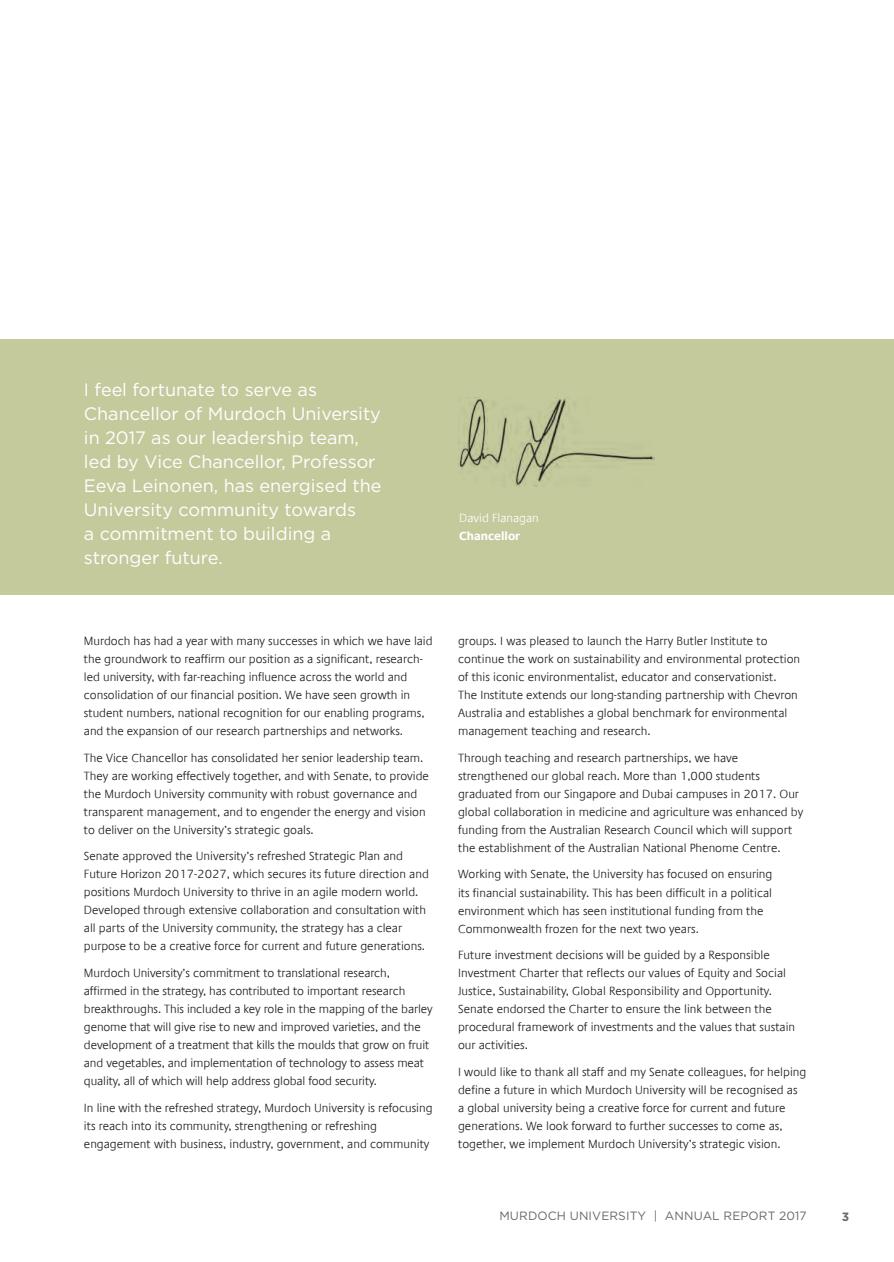
<style>
.page{position:relative;width:894px;height:1262px;background:#fff}
.page>*{position:absolute;margin:0;border:0;box-sizing:border-box;transform-origin:0 0}
.t1{font:18px/24px "Gotham";color:#fff}
.t2{font:300 12px/18px "Praxis Com";color:#231f20}
.t3{font:12px "Gotham";letter-spacing:.01em;color:#64696d}
.t4{font:300 12px "Praxis Com";color:#fff}
.t5{font:700 12px "Praxis Com";color:#fff}
.t6{font:700 12px "Gotham";color:#64696d}
</style>
<div class="page">
<div style="left:0;top:339px;width:894px;height:255px;background:#c5ca9d"></div>
<img style="left:459px;top:397px;width:195px;height:90px">
<h1 class="t1" style="left:84px;top:377px;width:299px">I feel fortunate to serve as<br>Chancellor of Murdoch University in 2017 as our leadership team, led by Vice Chancellor, Professor<br>Eeva Leinonen, has energised the<br>University community towards<br>a commitment to building a stronger future.</h1>
<p class="t4" style="left:459px;top:511px;width:81px">David Flanagan</p>
<p class="t5" style="left:459px;top:529px;width:63px">Chancellor</p>
<p class="t2" style="left:84px;top:632px;width:350px">Murdoch has had a year with many successes in which we have laid the groundwork to reaffirm our position as a significant, research&shy;led university, with far-reaching influence across the world and consolidation of our financial position. We have seen growth in student numbers, national recognition for our enabling programs, and the expansion of our research partnerships and networks.</p>
<p class="t2" style="left:84px;top:749px;width:347px">The Vice Chancellor has consolidated her senior leadership team.<br>They are working effectively together, and with Senate, to provide the Murdoch University community with robust governance and transparent management, and to engender the energy and vision to deliver on the University’s strategic goals.</p>
<p class="t2" style="left:84px;top:847px;width:346px">Senate approved the University’s refreshed Strategic Plan and Future Horizon 2017-2027, which secures its future direction and positions Murdoch University to thrive in an agile modern world.<br>Developed through extensive collaboration and consultation with all parts of the University community, the strategy has a clear purpose to be a creative force for current and future generations.</p>
<p class="t2" style="left:84px;top:964px;width:350px">Murdoch University’s commitment to translational research, affirmed in the strategy, has contributed to important research breakthroughs. This included a key role in the mapping of the barley genome that will give rise to new and improved varieties, and the development of a treatment that kills the moulds that grow on fruit and vegetables, and implementation of technology to assess meat quality, all of which will help address global food security.</p>
<p class="t2" style="left:84px;top:1098px;width:350px">In line with the refreshed strategy, Murdoch University is refocusing its reach into its community, strengthening or refreshing engagement with business, industry, government, and community</p>
<p class="t2" style="left:458px;top:632px;width:344px">groups. I was pleased to launch the Harry Butler Institute to continue the work on sustainability and environmental protection of this iconic environmentalist, educator and conservationist.<br>The Institute extends our long-standing partnership with Chevron Australia and establishes a global benchmark for environmental management teaching and research.</p>
<p class="t2" style="left:458px;top:749px;width:347px">Through teaching and research partnerships, we have strengthened our global reach. More than 1,000 students graduated from our Singapore and Dubai campuses in 2017. Our global collaboration in medicine and agriculture was enhanced by funding from the Australian Research Council which will support the establishment of the Australian National Phenome Centre.</p>
<p class="t2" style="left:458px;top:865px;width:316px">Working with Senate, the University has focused on ensuring its financial sustainability. This has been difficult in a political environment which has seen institutional funding from the Commonwealth frozen for the next two years.</p>
<p class="t2" style="left:458px;top:946px;width:339px">Future investment decisions will be guided by a Responsible Investment Charter that reflects our values of Equity and Social Justice, Sustainability, Global Responsibility and Opportunity.<br>Senate endorsed the Charter to ensure the link between the procedural framework of investments and the values that sustain our activities.</p>
<p class="t2" style="left:458px;top:1062px;width:350px">I would like to thank all staff and my Senate colleagues, for helping define a future in which Murdoch University will be recognised as a global university being a creative force for current and future generations. We look forward to further successes to come as, together, we implement Murdoch University’s strategic vision.</p>
<p class="t3" style="left:499px;top:1208px;width:309px">MURDOCH UNIVERSITY | ANNUAL REPORT 2017</p>
<p class="t6" style="left:842px;top:1209px;width:9px">3</p>
</div>
